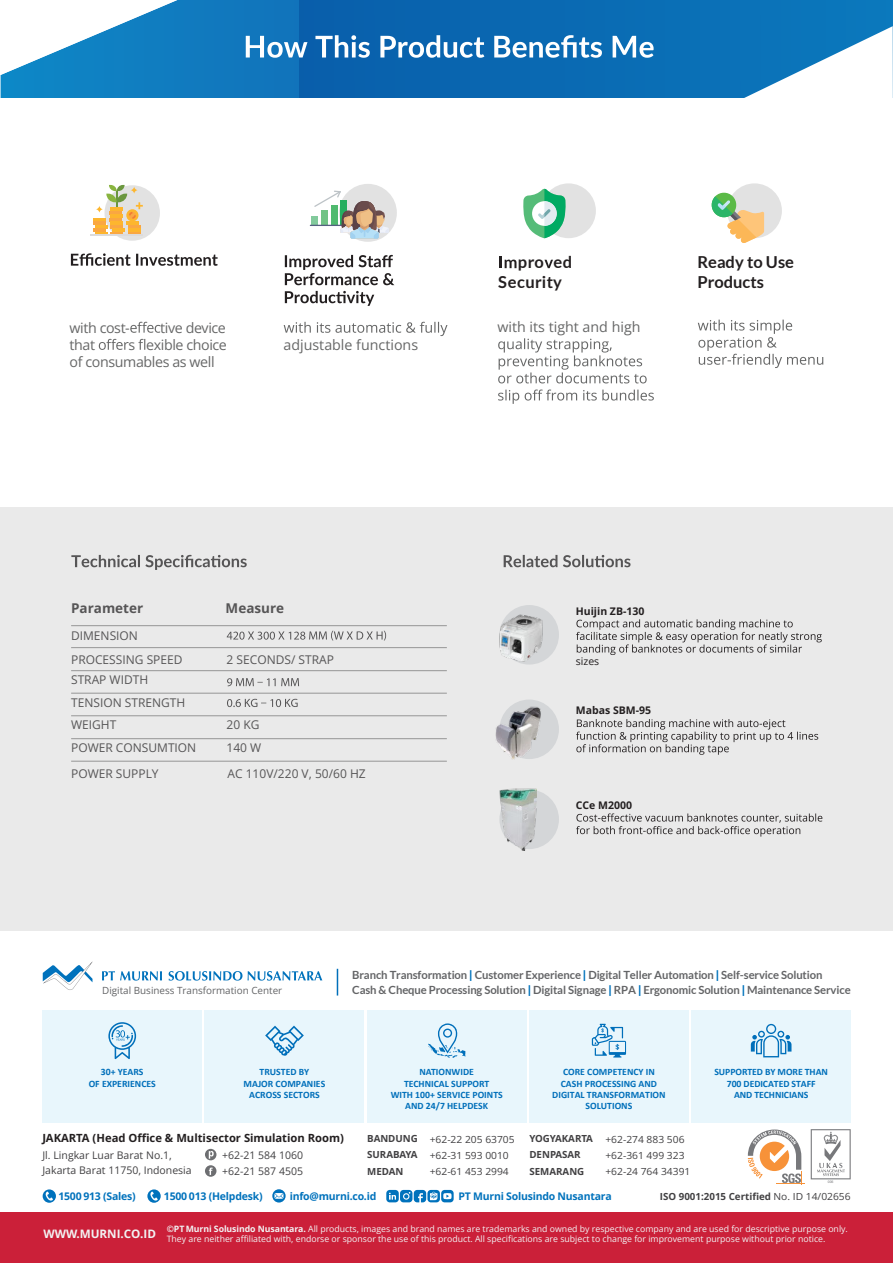
<style>
.page{position:relative;width:893px;height:1263px;background:#fff}
.page>*{position:absolute;margin:0;border:0;box-sizing:border-box;transform-origin:0 0}
.t1{font:700 16.5px/19.8px "Lato";color:#231f20}
.t2{font:700 16.5px/19.8px "Lato";letter-spacing:.03em;color:#231f20}
.t3{font:14.25px/17.1px "Open Sans";letter-spacing:-.025em;color:#666767}
.t4{font:14.25px "Open Sans";color:#666767}
.t5{font:700 13.5px "Open Sans";color:#565556}
.t6{font:12px/24.2px "Open Sans";color:#565556}
.t7{font:700 11.7px "Open Sans";color:#f2f2f3}
.t8{font:700 11.25px "Lato";letter-spacing:-.01em;color:#636466}
.t9{font:700 11.25px "Open Sans";color:#231f20}
.t10{font:10.5px/15px "Open Sans";color:#414042}
.t11{font:700 10.5px "Open Sans";letter-spacing:-.02em;color:#0072bc}
.t12{font:700 10.5px "Open Sans";color:#231f20}
.t13{font:10.5px "Open Sans";color:#231f20}
.t14{font:9.9px "Open Sans";color:#636466}
.t15{font:700 9.75px/11.1px "Calibri";color:#006fba;text-align:center}
.t16{font:700 9.75px/15.8px "Open Sans";color:#414042}
.t17{font:9.75px "Open Sans";color:#414042;scale:1.05 1}
.t18{font:8.7px/10.5px "Open Sans";color:#f2f2f3}
.t19{font:3.45px "Arial";color:#77787b}
.s1{font-weight:900;color:#0072bc}
.s2{font-weight:400}
.s3{font-weight:700}
</style>
<div class="page">
<div style="left:0;top:507px;width:893px;height:424px;background:#eaeaea"></div>
<svg style="left:0;top:0;width:893px;height:98px;background:#257fbe"></svg>
<svg style="left:246px;top:35px;width:408px;height:23px"></svg>
<svg style="left:690px;top:26px;width:203px;height:72px"></svg>
<svg style="left:71px;top:253px;width:147px;height:13px"></svg>
<svg style="left:130px;top:322px;width:30px;height:11px"></svg>
<svg style="left:99px;top:339px;width:30px;height:11px"></svg>
<svg style="left:138px;top:339px;width:7px;height:11px"></svg>
<svg style="left:500px;top:256px;width:16px;height:12px"></svg>
<svg style="left:544px;top:260px;width:9px;height:8px"></svg>
<svg style="left:498px;top:338px;width:149px;height:45px"></svg>
<svg style="left:498px;top:389px;width:156px;height:15px"></svg>
<svg style="left:698px;top:320px;width:125px;height:48px"></svg>
<svg style="left:285px;top:255px;width:109px;height:30px"></svg>
<svg style="left:285px;top:291px;width:89px;height:15px"></svg>
<svg style="left:284px;top:322px;width:163px;height:14px"></svg>
<div style="left:541px;top:183px;width:55px;height:55px;background:#e2e2e2;border-radius:50%"></div>
<div style="left:727px;top:183px;width:55px;height:55px;background:#e2e2e2;border-radius:50%"></div>
<svg style="left:71px;top:555px;width:176px;height:15px"></svg>
<svg style="left:504px;top:555px;width:126px;height:12px"></svg>
<div style="left:105px;top:185px;width:55px;height:56px;background:#e2e2e2;border-radius:50%"></div>
<svg style="left:93px;top:185px;width:50px;height:49px"></svg>
<hr style="left:91px;top:234px;width:52px;height:2px;background:#dcdbdb">
<div style="left:339px;top:184px;width:58px;height:58px;background:#e2e2e2;border-radius:50%"></div>
<div style="left:312px;top:216px;width:6px;height:9px;background:#82ca9c"></div>
<hr style="left:310px;top:225px;width:38px;height:1px;background:#566181">
<svg style="left:314px;top:191px;width:75px;height:48px"></svg>
<svg style="left:227px;top:631px;width:159px;height:9px"></svg>
<svg style="left:227px;top:678px;width:72px;height:8px"></svg>
<hr style="left:71px;top:647px;width:376px;height:1px;background:#969696">
<hr style="left:71px;top:670px;width:376px;height:1px;background:#969696">
<hr style="left:71px;top:738px;width:376px;height:1px;background:#969696">
<hr style="left:71px;top:761px;width:376px;height:1px;background:#969696">
<hr style="left:71px;top:715px;width:376px;height:1px;background:#969696">
<svg style="left:227px;top:699px;width:71px;height:8px"></svg>
<hr style="left:71px;top:693px;width:376px;height:1px;background:#969696">
<hr style="left:71px;top:625px;width:376px;height:1px;background:#969696">
<div style="left:499px;top:605px;width:60px;height:59px;background:#d4d6d8;border-radius:50%"></div>
<svg style="left:576px;top:619px;width:246px;height:36px"></svg>
<svg style="left:576px;top:719px;width:242px;height:36px"></svg>
<svg style="left:576px;top:813px;width:246px;height:24px"></svg>
<div style="left:499px;top:699px;width:60px;height:60px;background:#d4d6d8;border-radius:50%"></div>
<div style="left:499px;top:789px;width:60px;height:60px;background:#d4d6d8;border-radius:50%"></div>
<img style="left:499px;top:614px;width:48px;height:49px">
<img style="left:500px;top:788px;width:36px;height:62px">
<img style="left:495px;top:704px;width:63px;height:56px">
<svg style="left:523px;top:189px;width:43px;height:49px"></svg>
<svg style="left:711px;top:192px;width:53px;height:51px"></svg>
<div style="left:692px;top:1010px;width:159px;height:112px;background:#e8f6fc"></div>
<div style="left:529px;top:1010px;width:159px;height:112px;background:#e8f6fc"></div>
<div style="left:367px;top:1010px;width:159px;height:112px;background:#e8f6fc"></div>
<div style="left:205px;top:1010px;width:159px;height:112px;background:#e8f6fc"></div>
<div style="left:43px;top:1010px;width:159px;height:112px;background:#e8f6fc"></div>
<div style="left:0;top:1213px;width:893px;height:50px;background:#cb2039"></div>
<svg style="left:108px;top:1022px;width:28px;height:37px"></svg>
<svg style="left:428px;top:1023px;width:37px;height:35px"></svg>
<svg style="left:592px;top:1024px;width:34px;height:33px"></svg>
<svg style="left:751px;top:1024px;width:40px;height:33px"></svg>
<svg style="left:205px;top:1149px;width:11px;height:28px"></svg>
<svg style="left:102px;top:971px;width:60px;height:9px"></svg>
<svg style="left:169px;top:971px;width:153px;height:9px"></svg>
<svg style="left:43px;top:962px;width:50px;height:28px"></svg>
<svg style="left:337px;top:969px;width:1px;height:26px"></svg>
<svg style="left:265px;top:1025px;width:39px;height:31px"></svg>
<svg style="left:811px;top:1129px;width:40px;height:50px"></svg>
<svg style="left:748px;top:1129px;width:57px;height:56px"></svg>
<svg style="left:147px;top:1189px;width:14px;height:14px"></svg>
<svg style="left:43px;top:1189px;width:13px;height:14px"></svg>
<svg style="left:272px;top:1189px;width:14px;height:13px"></svg>
<svg style="left:427px;top:1190px;width:13px;height:12px"></svg>
<svg style="left:386px;top:1190px;width:51px;height:12px"></svg>
<div style="left:441px;top:1190px;width:13px;height:12px;background:#0072bc;border-radius:3px"></div>
<svg style="left:443px;top:1193px;width:9px;height:6px"></svg>
<h2 class="t3" style="left:70px;top:320px;width:62px">with cost-</h2>
<h2 class="t3" style="left:160px;top:320px;width:67px">tive device</h2>
<h2 class="t3" style="left:70px;top:337px;width:27px">that</h2>
<h2 class="t3" style="left:70px;top:337px;width:159px;text-indent:59px">s exible choice of consumables as well</h2>
<h2 class="t4" style="left:283px;top:339px;width:136px">adjustable functions</h2>
<h1 class="t2" style="left:498px;top:254px;width:76px;text-indent:20px">pro ed<br>Security</h1>
<h2 class="t4" style="left:497px;top:321px;width:145px">with its tight and high</h2>
<h1 class="t1" style="left:697px;top:254px;width:98px">Ready to Use<br>Products</h1>
<h3 class="t5" style="left:71px;top:602px;width:74px">Parameter</h3>
<h3 class="t5" style="left:226px;top:602px;width:60px">Measure</h3>
<h3 class="t6" style="left:71px;top:624px;width:113px">DIMENSION<br>PROCESSING SPEED</h3>
<h3 class="t6" style="left:227px;top:648px;width:109px">2 SECONDS/ STRAP</h3>
<h3 class="t6" style="left:71px;top:669px;width:79px">STRAP WIDTH</h3>
<h3 class="t6" style="left:71px;top:692px;width:116px">TENSION STRENGTH</h3>
<h3 class="t6" style="left:71px;top:714px;width:47px">WEIGHT</h3>
<h3 class="t6" style="left:227px;top:714px;width:34px">20 KG</h3>
<h3 class="t6" style="left:71px;top:737px;width:127px">POWER CONSUMTION</h3>
<h3 class="t6" style="left:227px;top:737px;width:36px">140 W</h3>
<h3 class="t6" style="left:71px;top:762px;width:89px">POWER SUPPLY</h3>
<h3 class="t6" style="left:228px;top:762px;width:140px">AC 110V/220 V, 50/60 HZ</h3>
<p class="t12" style="left:576px;top:607px;width:70px">Huijin ZB-130</p>
<p class="t13" style="left:576px;top:657px;width:25px">sizes</p>
<p class="t12" style="left:576px;top:706px;width:77px">Mabas SBM-95</p>
<p class="t12" style="left:576px;top:801px;width:58px">CCe M2000</p>
<p class="t8" style="left:352px;top:971px;width:472px">Branch Transformation <span class="s1">|</span> Customer Experience <span class="s1">|</span> Digital Teller Automation <span class="s1">|</span> Self-service Solution</p>
<p class="t14" style="left:102px;top:986px;width:182px">Digital Business Transformation Center</p>
<p class="t8" style="left:352px;top:986px;width:500px">Cash &amp; Cheque Processing Solution <span class="s1">|</span> Digital Signage <span class="s1">|</span> RPA <span class="s1">|</span> Ergonomic Solution <span class="s1">|</span> Maintenance Service</p>
<p class="t15" style="left:244px;top:1067px;width:83px">TRUSTED BY<br>MAJOR COMPANIES<br>ACROSS SECTORS</p>
<p class="t15" style="left:552px;top:1067px;width:115px">CORE COMPETENCY IN<br>CASH PROCESSING AND<br>DIGITAL TRANSFORMATION<br>SOLUTIONS</p>
<p class="t15" style="left:89px;top:1067px;width:69px">30+ YEARS<br>OF EXPERIENCES</p>
<p class="t15" style="left:391px;top:1067px;width:114px">NATIONWIDE<br>TECHNICAL SUPPORT<br>WITH 100+ SERVICE POINTS<br>AND 24/7 HELPDESK</p>
<p class="t15" style="left:714px;top:1067px;width:115px">SUPPORTED BY MORE THAN<br>700 DEDICATED STAFF<br>AND TECHNICIANS</p>
<p class="t9" style="left:42px;top:1133px;width:303px">JAKARTA (Head Office &amp; Multisector Simulation Room)</p>
<p class="t10" style="left:42px;top:1149px;width:151px">Jl. Lingkar Luar Barat No.1,<br>Jakarta Barat 11750, Indonesia</p>
<p class="t10" style="left:222px;top:1148px;width:82px;line-height:15.9px">+62-21 584 1060 +62-21 587 4505</p>
<p class="t16" style="left:529px;top:1132px;width:65px">YOGYAKARTA</p>
<p class="t17" style="left:605px;top:1135px;width:77px">+62-274 883 506</p>
<p class="t16" style="left:529px;top:1148px;width:53px">DENPASAR</p>
<p class="t17" style="left:605px;top:1151px;width:77px">+62-361 499 323</p>
<p class="t16" style="left:529px;top:1164px;width:56px">SEMARANG</p>
<p class="t17" style="left:605px;top:1167px;width:82px">+62-24 764 34391</p>
<p class="t16" style="left:367px;top:1132px;width:149px">BANDUNG <span class="s2">+62-22 205 63705<br></span>SURABAYA</p>
<p class="t17" style="left:430px;top:1151px;width:77px">+62-31 593 0010</p>
<p class="t16" style="left:367px;top:1164px;width:38px">MEDAN</p>
<p class="t17" style="left:430px;top:1167px;width:77px">+62-61 453 2994</p>
<p class="t19" style="left:828px;top:1180px;width:7px">006</p>
<p class="t11" style="left:58px;top:1192px;width:79px">1500 913 (Sales)</p>
<p class="t11" style="left:164px;top:1192px;width:100px">1500 013 (Helpdesk)</p>
<p class="t11" style="left:290px;top:1189px;width:88px">info@murni.co.id</p>
<p class="t11" style="left:458px;top:1192px;width:155px">PT Murni Solusindo Nusantara</p>
<p class="t16" style="left:660px;top:1188px;width:192px">ISO 9001:2015 Certified <span class="s2">No. ID 14/02656</span></p>
<h3 class="t7" style="left:43px;top:1229px;width:114px">WWW.MURNI.CO.ID</h3>
<p class="t18" style="left:167px;top:1224px;width:683px"><span class="s3">©PT Murni Solusindo Nusantara.</span> All products, images and brand names are trademarks and owned by respective company and are used for descriptive purpose only.<br>They are neither affiliated with, endorse or sponsor the use of this product. All specifications are subject to change for improvement purpose without prior notice.</p>
</div>
